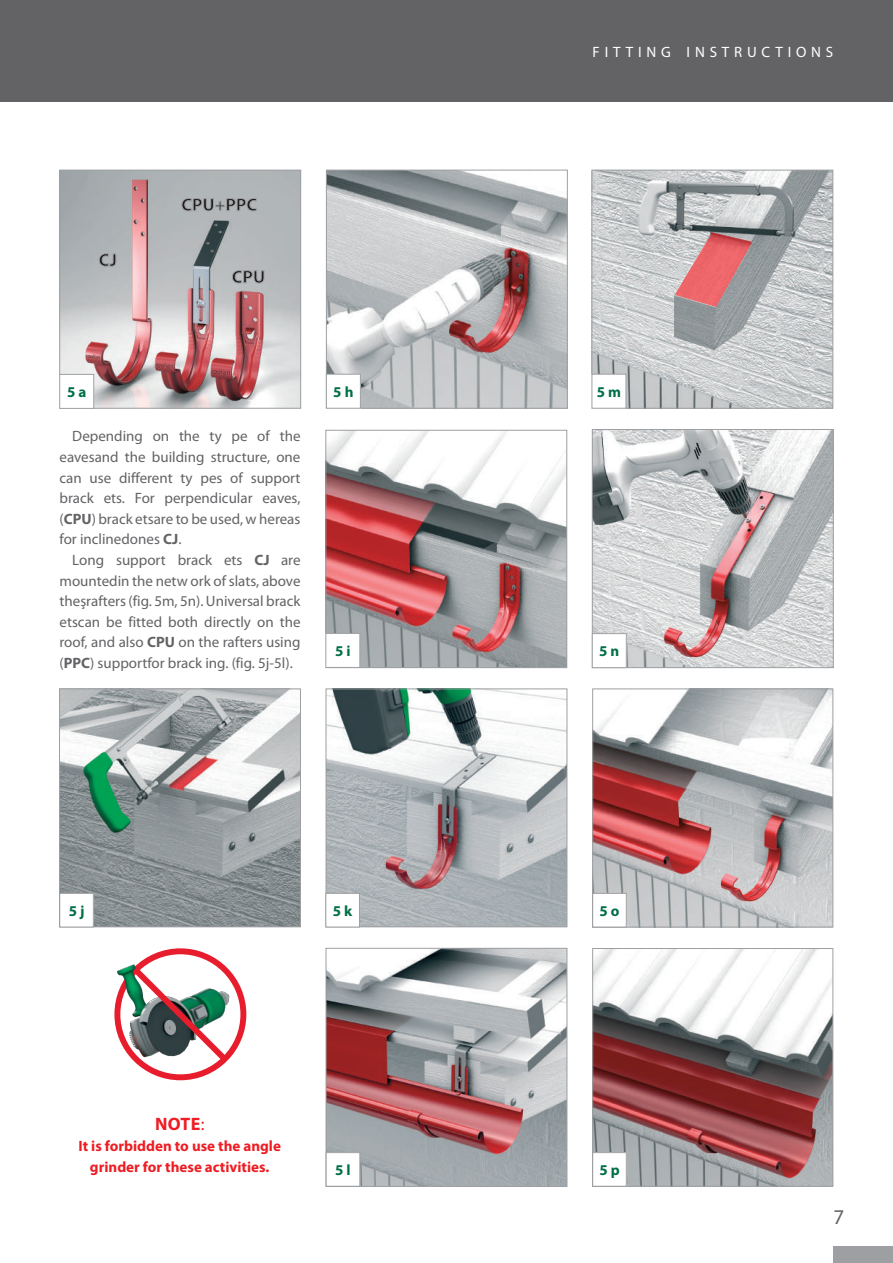
<style>
.page{position:relative;width:893px;height:1263px;background:#fff}
.page>*{position:absolute;margin:0;border:0;box-sizing:border-box;transform-origin:0 0}
.t1{font:21px "Myriad Pro";color:#636366}
.t2{font:700 18px "Myriad Pro";color:#ee1d23}
.t3{font:15px/20.5px "Myriad Pro";color:#636366;text-align:justify}
.t4{font:700 15px/21px "Myriad Pro";color:#ee1d23;text-align:center}
.t5{font:700 15px "Myriad Pro";color:#016f45}
.t6{font:15px "Myriad Pro";letter-spacing:.32em;color:#fff}
.s1{font-weight:700}
.s2{font-weight:400}
</style>
<div class="page">
<img style="left:328px;top:172px;width:237px;height:234px">
<div style="left:326px;top:170px;width:241px;height:238px;border:1px solid #9d9fa2"></div>
<img style="left:594px;top:172px;width:237px;height:234px">
<svg style="left:675px;top:232px;width:77px;height:75px;background:#cc888b"></svg>
<div style="left:592px;top:170px;width:241px;height:238px;border:1px solid #9d9fa2"></div>
<img style="left:328px;top:432px;width:237px;height:234px">
<div style="left:326px;top:430px;width:241px;height:238px;border:1px solid #9d9fa2"></div>
<img style="left:594px;top:431px;width:237px;height:235px">
<div style="left:592px;top:429px;width:241px;height:239px;border:1px solid #9d9fa2"></div>
<img style="left:594px;top:691px;width:237px;height:234px">
<div style="left:592px;top:689px;width:241px;height:238px;border:1px solid #9d9fa2"></div>
<img style="left:594px;top:950px;width:237px;height:234px">
<div style="left:592px;top:948px;width:241px;height:238px;border:1px solid #9d9fa2"></div>
<div style="left:326px;top:374px;width:34px;height:34px;background:#fff"></div>
<div style="left:326px;top:374px;width:35px;height:34px;border:1px solid #9d9fa2"></div>
<div style="left:326px;top:633px;width:34px;height:34px;background:#fff"></div>
<div style="left:326px;top:633px;width:34px;height:35px;border:1px solid #9d9fa2"></div>
<div style="left:592px;top:374px;width:34px;height:34px;background:#fff"></div>
<div style="left:592px;top:374px;width:34px;height:34px;border:1px solid #9d9fa2"></div>
<div style="left:592px;top:634px;width:34px;height:34px;background:#fff"></div>
<div style="left:592px;top:633px;width:34px;height:35px;border:1px solid #9d9fa2"></div>
<div style="left:593px;top:893px;width:33px;height:34px;background:#fff"></div>
<div style="left:592px;top:893px;width:34px;height:34px;border:1px solid #9d9fa2"></div>
<div style="left:593px;top:1152px;width:33px;height:34px;background:#fff"></div>
<div style="left:592px;top:1152px;width:34px;height:34px;border:1px solid #9d9fa2"></div>
<img style="left:62px;top:172px;width:237px;height:234px">
<div style="left:60px;top:170px;width:241px;height:238px;border:1px solid #9d9fa2"></div>
<svg style="left:99px;top:253px;width:17px;height:14px"></svg>
<svg style="left:232px;top:270px;width:32px;height:13px"></svg>
<svg style="left:182px;top:198px;width:75px;height:13px"></svg>
<div style="left:60px;top:374px;width:34px;height:34px;background:#fff"></div>
<div style="left:60px;top:374px;width:34px;height:35px;border:1px solid #9d9fa2"></div>
<img style="left:114px;top:948px;width:133px;height:133px">
<svg style="left:127px;top:962px;width:106px;height:105px"></svg>
<img style="left:328px;top:691px;width:237px;height:234px">
<div style="left:326px;top:689px;width:241px;height:238px;border:1px solid #9d9fa2"></div>
<img style="left:328px;top:950px;width:237px;height:234px">
<div style="left:326px;top:948px;width:241px;height:238px;border:1px solid #9d9fa2"></div>
<img style="left:61px;top:691px;width:238px;height:234px">
<div style="left:59px;top:689px;width:242px;height:238px;border:1px solid #9d9fa2"></div>
<div style="left:326px;top:893px;width:33px;height:34px;background:#fff"></div>
<div style="left:326px;top:893px;width:34px;height:34px;border:1px solid #9d9fa2"></div>
<div style="left:60px;top:893px;width:33px;height:34px;background:#fff"></div>
<div style="left:60px;top:893px;width:34px;height:34px;border:1px solid #9d9fa2"></div>
<div style="left:326px;top:1152px;width:34px;height:34px;background:#fff"></div>
<div style="left:326px;top:1152px;width:34px;height:34px;border:1px solid #9d9fa2"></div>
<div style="left:0;top:0;width:893px;height:102px;background:#636366"></div>
<div style="left:833px;top:1246px;width:60px;height:17px;background:#9d9fa2"></div>
<p class="t6" style="left:593px;top:42px;width:242px">fitting instructions</p>
<p class="t5" style="left:67px;top:382px;width:21px">5 a</p>
<p class="t5" style="left:333px;top:382px;width:22px">5 h</p>
<p class="t5" style="left:597px;top:382px;width:26px">5 m</p>
<p class="t3" style="left:60px;top:426px;width:242px;text-indent:13px">Depending on the ty pe of the eavesand the building structure, one can use different ty pes of support brack ets. For perpendicular eaves, (<span class="s1">CPU</span>) brack etsare to be used, w hereas for inclinedones <span class="s1">CJ</span>.</p>
<p class="t3" style="left:60px;top:549px;width:243px;text-indent:13px">Long support brack ets <span class="s1">CJ</span> are mountedin the netw ork of slats, above theşrafters (fig. 5m, 5n). Universal brack etscan be fitted both directly on the roof, and also <span class="s1">CPU</span> on the rafters using (<span class="s1">PPC</span>) supportfor brack ing. (fig. 5j-5l).</p>
<p class="t5" style="left:335px;top:641px;width:17px">5 i</p>
<p class="t5" style="left:599px;top:641px;width:22px">5 n</p>
<p class="t5" style="left:69px;top:901px;width:17px">5 j</p>
<p class="t5" style="left:333px;top:901px;width:21px">5 k</p>
<p class="t5" style="left:599px;top:901px;width:22px">5 o</p>
<p class="t2" style="left:155px;top:1112px;width:51px">NOTE<span class="s2">:</span></p>
<p class="t4" style="left:78px;top:1135px;width:204px">It is forbidden to use the angle grinder for these activities.</p>
<p class="t5" style="left:335px;top:1160px;width:17px">5 l</p>
<p class="t5" style="left:599px;top:1160px;width:22px">5 p</p>
<h1 class="t1" style="left:833px;top:1204px;width:12px">7</h1>
</div>
